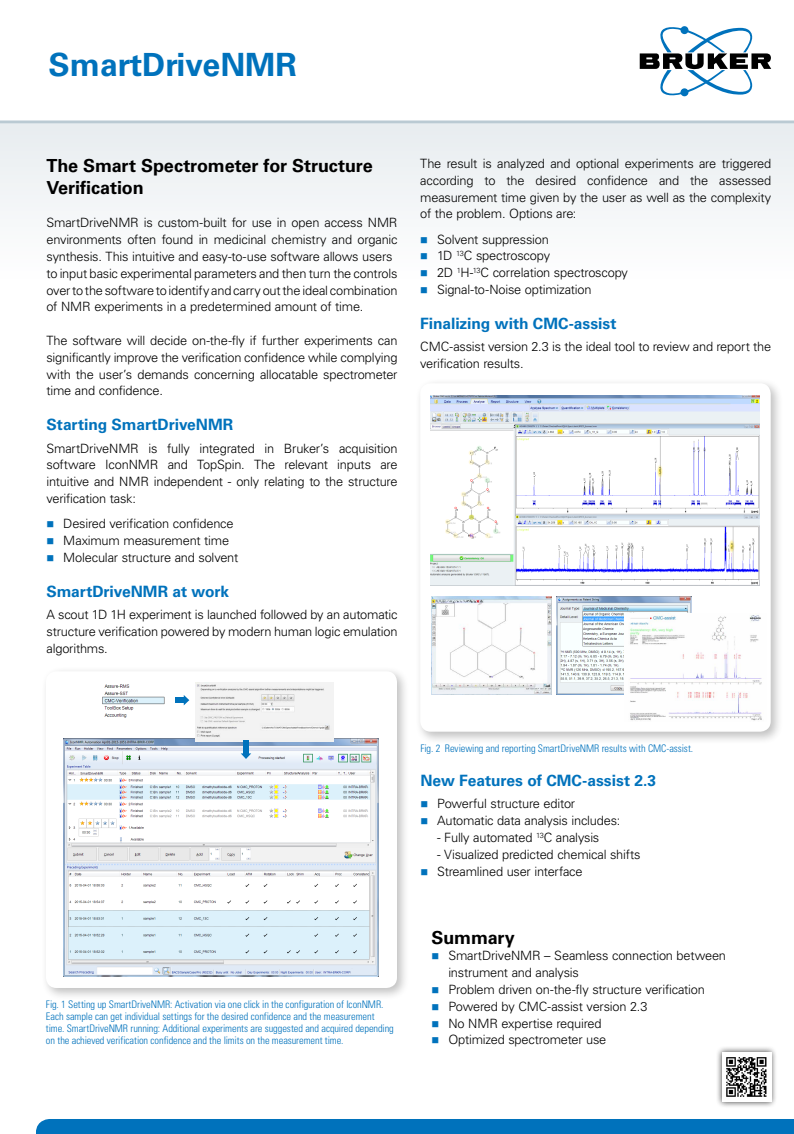
<style>
.page{position:relative;width:794px;height:1134px;background:#fff}
.page>*{position:absolute;margin:0;border:0;box-sizing:border-box;transform-origin:0 0}
.t1{font:700 32px "Univers LT Std";color:#0072bc}
.t2{font:700 18px/22px "Univers LT Std";letter-spacing:-.005em;color:#000}
.t3{font:700 15.6px "Univers LT Std";color:#0072bc}
.t4{font:300 12.8px/16.8px "Univers LT Std";letter-spacing:-.015em;color:#000}
.t5{font:300 condensed 10.4px/12px "Univers LT Std";letter-spacing:-.005em;color:#0072bc}
</style>
<div class="page">
<div style="left:0;top:123px;width:794px;height:88px;background:#edf1f3"></div>
<svg style="left:639px;top:26px;width:132px;height:70px"></svg>
<div style="left:36px;top:1119px;width:758px;height:15px;background:#0072bc"></div>
<div style="left:715px;top:1046px;width:62px;height:62px;background:#000;opacity:.75"></div>
<div style="left:721px;top:1052px;width:50px;height:50px;background:#fff"></div>
<hr style="left:0;top:120px;width:794px;height:3px;background:#bacad3">
<div style="left:41px;top:666px;width:369px;height:335px;background:#000;opacity:.25"></div>
<div style="left:46px;top:671px;width:351px;height:317px;background:#fff;border-radius:11px"></div>
<div style="left:415px;top:378px;width:368px;height:366px;background:#000;opacity:.25"></div>
<div style="left:420px;top:383px;width:350px;height:349px;background:#fff;border-radius:11px"></div>
<img style="left:63px;top:739px;width:315px;height:238px">
<img style="left:196px;top:682px;width:138px;height:60px">
<img style="left:102px;top:684px;width:63px;height:34px">
<img style="left:430px;top:395px;width:330px;height:191px">
<img style="left:431px;top:597px;width:120px;height:97px">
<img style="left:557px;top:597px;width:134px;height:97px">
<img style="left:625px;top:613px;width:137px;height:108px">
<img style="left:726px;top:1057px;width:41px;height:40px">
<div style="left:175px;top:697px;width:10px;height:6px;background:#0072bc"></div>
<svg style="left:184px;top:695px;width:5px;height:10px"></svg>
<div style="left:243px;top:740px;width:6px;height:15px;background:#0072bc"></div>
<svg style="left:241px;top:753px;width:10px;height:6px"></svg>
<h1 class="t1" style="left:49px;top:46px;width:250px">SmartDriveNMR</h1>
<h2 class="t2" style="left:46px;top:155px;width:328px">The Smart Spectrometer for Structure<br>Verification</h2>
<p class="t4" style="left:46px;top:214px;width:352px">SmartDriveNMR is custom-built for use in open access NMR environments often found in medicinal chemistry and organic synthesis. This intuitive and easy-to-use software allows users to input basic experimental parameters and then turn the controls over to the software to identify and carry out the ideal combination of NMR experiments in a predetermined amount of time.</p>
<p class="t4" style="left:46px;top:332px;width:352px;text-align:justify">The software will decide on-the-fly if further experiments can significantly improve the verification confidence while complying with the user’s demands concerning allocatable spectrometer time and confidence.</p>
<p class="t3" style="left:46px;top:416px;width:188px">Starting SmartDriveNMR</p>
<p class="t4" style="left:46px;top:440px;width:352px;text-align:justify">SmartDriveNMR is fully integrated in Bruker’s acquisition software IconNMR and TopSpin. The relevant inputs are intuitive and NMR independent - only relating to the structure verification task:</p>
<p class="t4" style="left:63px;top:515px;width:176px">Desired verification confidence<br>Maximum measurement time<br>Molecular structure and solvent</p>
<p class="t3" style="left:46px;top:582px;width:184px">SmartDriveNMR at work</p>
<p class="t4" style="left:46px;top:606px;width:352px;text-align:justify">A scout 1D 1H experiment is launched followed by an automatic structure verification powered by modern human logic emulation algorithms.</p>
<p class="t4" style="left:420px;top:155px;width:352px;text-align:justify">The result is analyzed and optional experiments are triggered according to the desired confidence and the assessed measurement time given by the user as well as the complexity of the problem. Options are:</p>
<p class="t4" style="left:437px;top:231px;width:192px">Solvent suppression<br>1D <sup>13</sup>C spectroscopy<br>2D <sup>1</sup>H-<sup>13</sup>C correlation spectroscopy<br>Signal-to-Noise optimization</p>
<p class="t3" style="left:420px;top:314px;width:198px">Finalizing with CMC-assist</p>
<p class="t4" style="left:420px;top:338px;width:352px">CMC-assist version 2.3 is the ideal tool to review and report the verification results.</p>
<p class="t5" style="left:46px;top:998px;width:349px">Fig. 1 Setting up SmartDriveNMR: Activation via one click in the configuration of IconNMR.<br>Each sample can get individual settings for the desired confidence and the measurement time. SmartDriveNMR running: Additional experiments are suggested and acquired depending on the achieved verification confidence and the limits on the measurement time.</p>
<p class="t5" style="left:420px;top:742px;width:274px">Fig. 2 Reviewing and reporting SmartDriveNMR results with CMC-assist.</p>
<p class="t3" style="left:420px;top:771px;width:237px">New Features of CMC-assist 2.3</p>
<p class="t4" style="left:437px;top:795px;width:184px">Powerful structure editor<br>Automatic data analysis includes:</p>
<p class="t4" style="left:437px;top:829px;width:164px">- Fully automated <sup>13</sup>C analysis</p>
<p class="t4" style="left:437px;top:846px;width:205px">- Visualized predicted chemical shifts<br>Streamlined user interface</p>
<h2 class="t2" style="left:431px;top:926px;width:85px">Summary</h2>
<p class="t4" style="left:448px;top:947px;width:279px">SmartDriveNMR – Seamless connection between instrument and analysis<br>Problem driven on-the-fly structure verification Powered by CMC-assist version 2.3<br>No NMR expertise required<br>Optimized spectrometer use</p>
</div>
